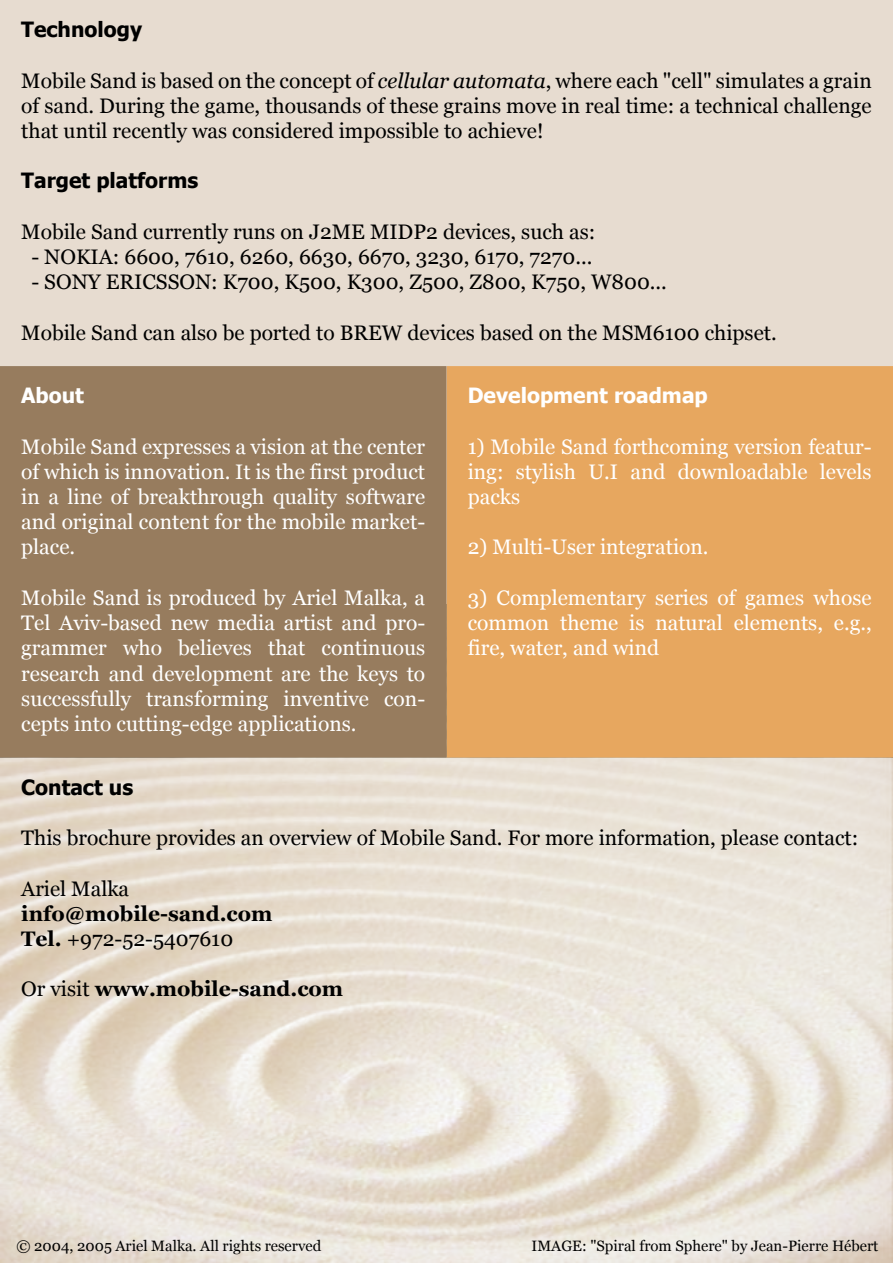
<style>
.page{position:relative;width:893px;height:1263px;background:#fff}
.page>*{position:absolute;margin:0;border:0;box-sizing:border-box;transform-origin:0 0}
.t1{font:21px/25.2px "Georgia";color:#fff;text-align:justify}
.t2{font:21px/25.2px "Georgia";color:#000;text-align:justify}
.t3{font:700 21px "Tahoma";color:#000}
.t4{font:700 21px "Georgia";color:#000}
.t5{font:700 21px "Tahoma";color:#fff}
.t6{font:15px "Georgia";color:#000}
.s1{font-style:italic}
.s2{font-weight:700}
.s3{font-weight:400}
</style>
<div class="page">
<div style="left:446px;top:366px;width:447px;height:392px;background:#e7a75f"></div>
<div style="left:0;top:366px;width:446px;height:392px;background:#977c5e"></div>
<div style="left:0;top:0;width:893px;height:366px;background:#e7dcd0"></div>
<p class="t3" style="left:21px;top:15px;width:122px">Technology</p>
<p class="t2" style="left:21px;top:68px;width:852px">Mobile Sand is based on the concept of <span class="s1">cellular automata</span>, where each "cell" simulates a grain of sand. During the game, thousands of these grains move in real time: a technical challenge that until recently was considered impossible to achieve!</p>
<p class="t3" style="left:21px;top:166px;width:178px">Target platforms</p>
<p class="t2" style="left:21px;top:219px;width:576px">Mobile Sand currently runs on J2ME MIDP2 devices, such as:</p>
<p class="t2" style="left:31px;top:244px;width:562px">- NOKIA: 6600, 7610, 6260, 6630, 6670, 3230, 6170, 7270...</p>
<p class="t2" style="left:31px;top:269px;width:637px">- SONY ERICSSON: K700, K500, K300, Z500, Z800, K750, W800...</p>
<p class="t2" style="left:21px;top:320px;width:757px">Mobile Sand can also be ported to BREW devices based on the MSM6100 chipset.</p>
<p class="t5" style="left:21px;top:381px;width:64px">About</p>
<p class="t1" style="left:21px;top:434px;width:405px">Mobile Sand expresses a vision at the center of which is innovation. It is the first product in a line of breakthrough quality software and original content for the mobile market&shy;place.</p>
<p class="t1" style="left:21px;top:585px;width:405px">Mobile Sand is produced by Ariel Malka, a Tel Aviv-based new media artist and pro&shy;grammer who believes that continuous research and development are the keys to successfully transforming inventive con&shy;cepts into cutting-edge applications.</p>
<p class="t5" style="left:468px;top:381px;width:242px">Development roadmap</p>
<p class="t1" style="left:468px;top:434px;width:405px">1) Mobile Sand forthcoming version featur&shy;ing: stylish U.I and downloadable levels packs</p>
<p class="t1" style="left:468px;top:535px;width:242px">2) Multi-User integration.</p>
<p class="t1" style="left:468px;top:585px;width:405px">3) Complementary series of games whose common theme is natural elements, e.g., fire, water, and wind</p>
<p class="t3" style="left:21px;top:772px;width:113px">Contact us</p>
<p class="t2" style="left:21px;top:825px;width:839px">This brochure provides an overview of Mobile Sand. For more information, please contact:</p>
<p class="t2" style="left:21px;top:876px;width:253px;text-align:left">Ariel Malka <span class="s2">info@mobile-sand.com<br>Tel.</span> +972-52-5407610</p>
<p class="t4" style="left:21px;top:977px;width:323px"><span class="s3">Or visit</span> www.mobile-sand.com</p>
<p class="t6" style="left:16px;top:1237px;width:306px">© 2004, 2005 Ariel Malka. All rights reserved</p>
<p class="t6" style="left:531px;top:1237px;width:348px">IMAGE: "Spiral from Sphere" by Jean-Pierre Hébert</p>
</div>
